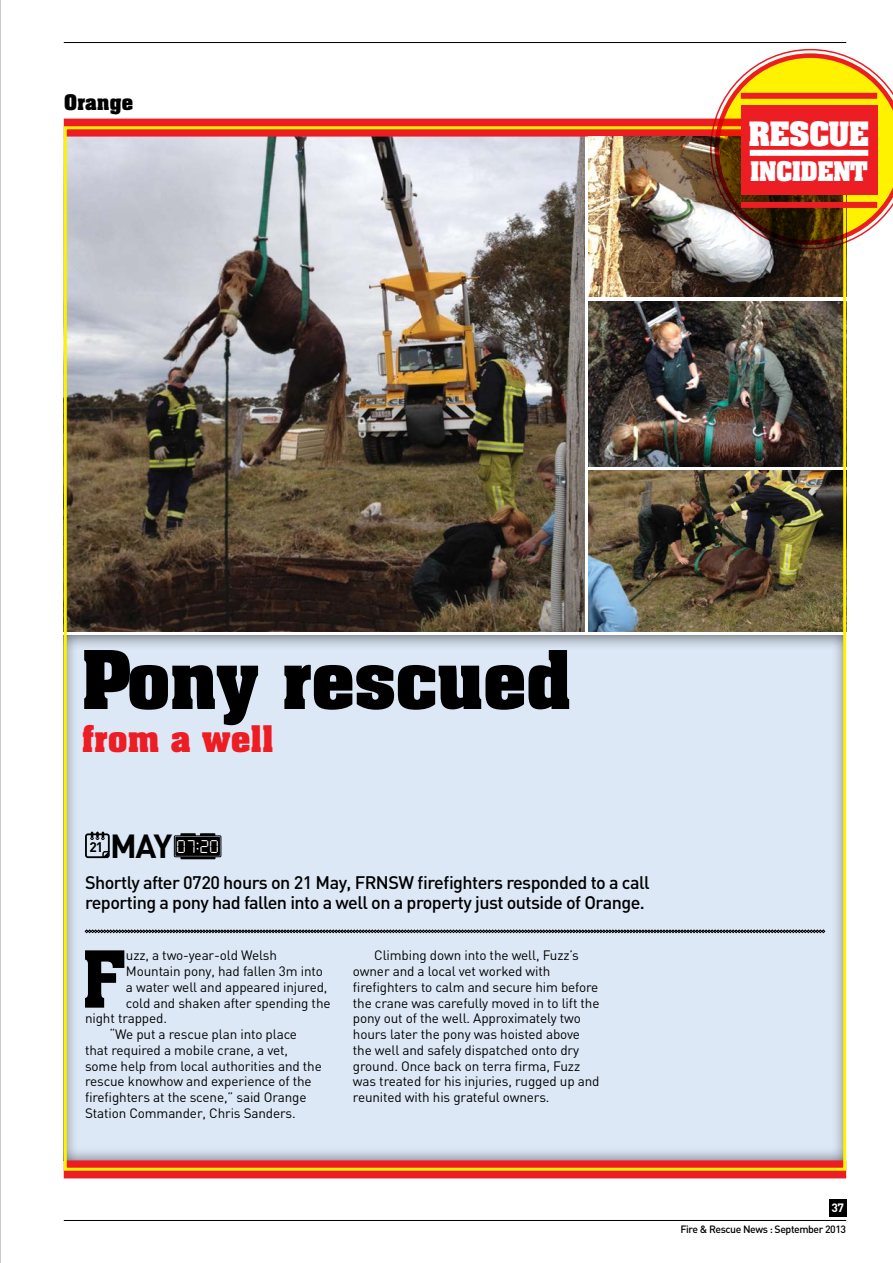
<style>
.page{position:relative;width:893px;height:1263px;background:#fff}
.page>*{position:absolute;margin:0;border:0;box-sizing:border-box;transform-origin:0 0}
.t1{font:700 79.35px "Aachen BT";letter-spacing:-.03em;color:#000}
.t2{font:77.1px "Aachen BT";color:#000}
.t3{font:700 36px "Aachen BT";letter-spacing:-.02em;color:#ed1d24}
.t4{font:700 33px "Aachen BT";color:#fff}
.t5{font:700 26.55px "Aachen BT";color:#fff}
.t6{font:700 21px "Aachen BT";letter-spacing:-.02em;color:#000}
.t7{font:19.2px "LED.Font";color:#fff}
.t8{font:500 18px/19.5px "DIN";letter-spacing:-.03em;color:#000}
.t9{font:700 13.8px "DIN";color:#000}
.t10{font:13.5px/15.8px "DIN";letter-spacing:-.01em;color:#000}
.t11{font:700 12px "DIN";color:#fff}
.t12{font:500 10.5px "DIN";letter-spacing:-.04em;color:#000}
.s1{font-family:"DIN";font-weight:700;font-size:33px;color:#000}
</style>
<div class="page">
<hr style="left:64px;top:1220px;width:782px;height:1px;background:#000">
<hr style="left:64px;top:42px;width:782px;height:1px;background:#000">
<div style="left:829px;top:1199px;width:17px;height:17px;background:#000"></div>
<hr style="left:0;top:0;width:1px;height:1263px;background:#939598">
<div style="left:62px;top:633px;width:786px;height:528px;background:#000;opacity:.7"></div>
<svg style="left:64px;top:1160px;width:782px;height:18px;background:#ee4421"></svg>
<img style="left:68px;top:137px;width:517px;height:494px">
<svg style="left:64px;top:119px;width:782px;height:18px;background:#ef4421"></svg>
<svg style="left:85px;top:930px;width:740px;height:3px;background:#383b3f"></svg>
<svg style="left:85px;top:831px;width:25px;height:27px"></svg>
<svg style="left:174px;top:833px;width:47px;height:26px"></svg>
<img style="left:589px;top:136px;width:253px;height:161px">
<img style="left:589px;top:301px;width:253px;height:165px">
<img style="left:589px;top:471px;width:253px;height:160px">
<svg style="left:710px;top:49px;width:183px;height:200px"></svg>
<div style="left:741px;top:105px;width:136px;height:90px;background:#ed1d24"></div>
<div style="left:741px;top:93px;width:136px;height:6px;background:#ed1d24"></div>
<div style="left:750px;top:150px;width:118px;height:6px;background:#fff"></div>
<div style="left:741px;top:202px;width:136px;height:6px;background:#ed1d24"></div>
<h3 class="t6" style="left:64px;top:90px;width:71px">Orange</h3>
<h3 class="t4" style="left:748px;top:113px;width:101px">RESCUE</h3>
<h3 class="t5" style="left:750px;top:154px;width:25px">Incid</h3>
<h3 class="t5" style="left:817px;top:154px;width:34px">ent</h3>
<h1 class="t1" style="left:81px;top:630px;width:493px">Pony rescued</h1>
<h3 class="t3" style="left:81px;top:716px;width:195px">from a well</h3>
<p class="t9" style="left:90px;top:838px;width:15px">21</p>
<h3 class="t7" style="left:110px;top:837px;width:110px"><span class="s1">MAY</span> 07:20</h3>
<h3 class="t8" style="left:85px;top:872px;width:566px">Shortly after 0720 hours on 21 May, FRNSW firefighters responded to a call reporting a pony had fallen into a well on a property just outside of Orange.</h3>
<h2 class="t2" style="left:81px;top:931px;width:47px">F</h2>
<p class="t10" style="left:126px;top:947px;width:153px">uzz, a two-year-old Welsh</p>
<p class="t10" style="left:126px;top:963px;width:199px">Mountain pony, had fallen 3m into</p>
<p class="t10" style="left:126px;top:979px;width:203px">a water well and appeared injured,</p>
<p class="t10" style="left:126px;top:995px;width:206px">cold and shaken after spending the</p>
<p class="t10" style="left:85px;top:1010px;width:84px">night trapped.</p>
<p class="t10" style="left:110px;top:1026px;width:189px">“We put a rescue plan into place</p>
<p class="t10" style="left:85px;top:1042px;width:205px">that required a mobile crane, a vet,</p>
<p class="t10" style="left:85px;top:1058px;width:238px">some help from local authorities and the</p>
<p class="t10" style="left:85px;top:1073px;width:228px">rescue knowhow and experience of the</p>
<p class="t10" style="left:85px;top:1089px;width:223px">firefighters at the scene,” said Orange</p>
<p class="t10" style="left:85px;top:1105px;width:212px">Station Commander, Chris Sanders.</p>
<p class="t10" style="left:353px;top:947px;width:248px;text-indent:21px">Climbing down into the well, Fuzz’s owner and a local vet worked with firefighters to calm and secure him before the crane was carefully moved in to lift the pony out of the well. Approximately two hours later the pony was hoisted above the well and safely dispatched onto dry ground. Once back on terra firma, Fuzz was treated for his injuries, rugged up and reunited with his grateful owners.</p>
<p class="t11" style="left:831px;top:1200px;width:14px">37</p>
<p class="t12" style="left:680px;top:1223px;width:167px">Fire &amp; Rescue News : September 2013</p>
</div>
